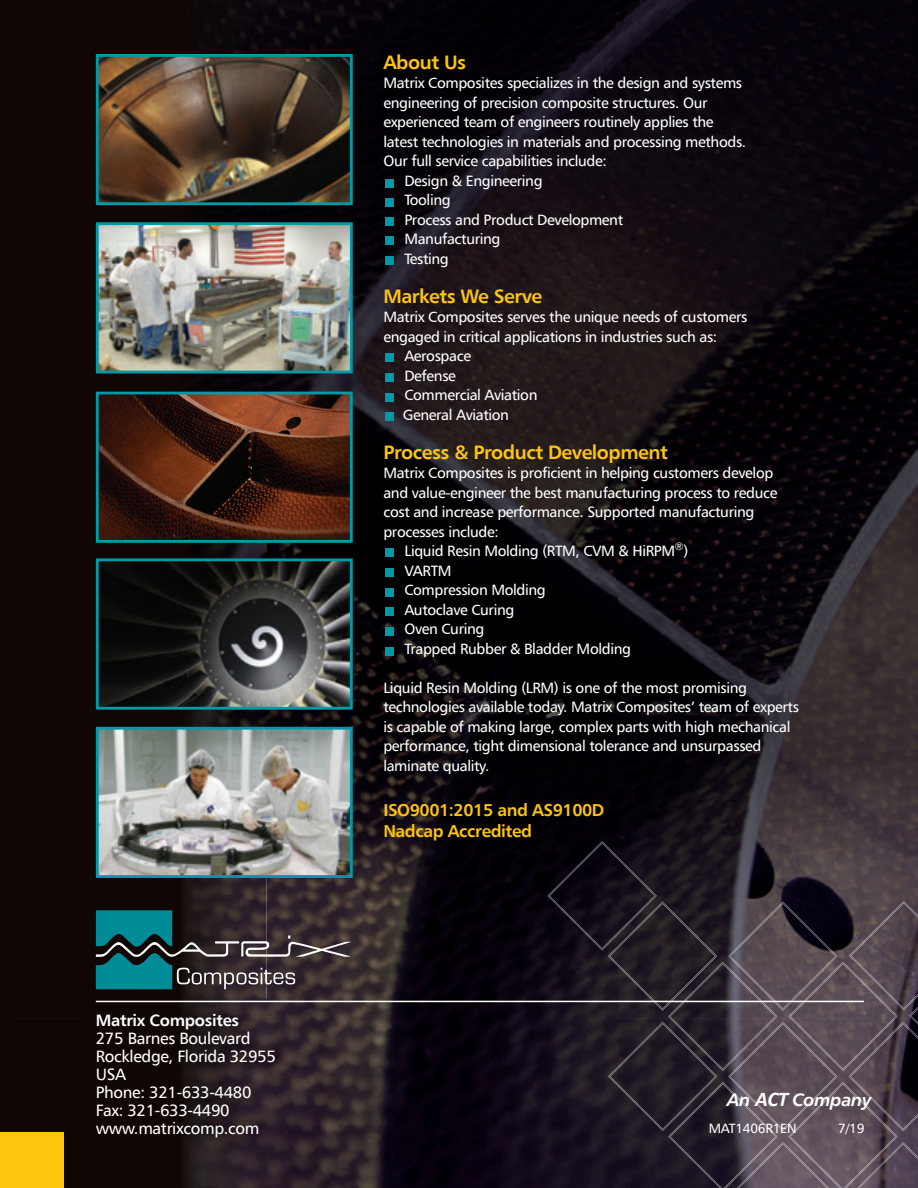
<style>
.page{position:relative;width:918px;height:1188px;background:#fff}
.page>*{position:absolute;margin:0;border:0;box-sizing:border-box;transform-origin:0 0}
.t1{font:700 19.5px "Humanist 777 BT";letter-spacing:-.025em;color:#fec50d}
.t2{font:italic 700 18px "Humanist 777 BT";letter-spacing:-.02em;color:#fff}
.t3{font:700 17.25px/21px "Humanist 777 BT";letter-spacing:-.025em;color:#fec50d}
.t4{font:16.5px/18px "Humanist 777 BT";letter-spacing:-.02em;color:#fff}
.t5{font:700 16.5px "Humanist 777 BT";letter-spacing:-.02em;color:#fff}
.t6{font:15px/19.5px "Humanist 777 BT";letter-spacing:-.025em;color:#fff}
.t7{font:13.5px "Humanist 777 BT";letter-spacing:-.02em;color:#fff}
.s1{font-family:"Calibri";font-size:21px}
</style>
<div class="page">
<img style="left:267px;top:0;width:651px;height:1188px">
<div style="left:0;top:0;width:15px;height:1133px;background:#100604"></div>
<img style="left:15px;top:0;width:252px;height:1018px">
<div style="left:15px;top:1018px;width:100px;height:170px;background:#100604"></div>
<img style="left:115px;top:1151px;width:152px;height:37px">
<div style="left:385px;top:549px;width:8px;height:8px;background:#0099a7"></div>
<div style="left:385px;top:354px;width:8px;height:8px;background:#0099a7"></div>
<div style="left:385px;top:198px;width:8px;height:8px;background:#0099a7"></div>
<div style="left:385px;top:179px;width:8px;height:8px;background:#0099a7"></div>
<div style="left:385px;top:608px;width:8px;height:8px;background:#0099a7"></div>
<div style="left:385px;top:413px;width:8px;height:8px;background:#0099a7"></div>
<div style="left:385px;top:256px;width:8px;height:8px;background:#0099a7"></div>
<div style="left:385px;top:588px;width:8px;height:8px;background:#0099a7"></div>
<div style="left:385px;top:393px;width:8px;height:8px;background:#0099a7"></div>
<div style="left:385px;top:237px;width:8px;height:8px;background:#0099a7"></div>
<div style="left:385px;top:647px;width:8px;height:8px;background:#0099a7"></div>
<div style="left:385px;top:568px;width:8px;height:9px;background:#0099a7"></div>
<div style="left:385px;top:373px;width:8px;height:9px;background:#0099a7"></div>
<div style="left:385px;top:217px;width:8px;height:9px;background:#0099a7"></div>
<div style="left:385px;top:627px;width:8px;height:9px;background:#0099a7"></div>
<img style="left:100px;top:226px;width:249px;height:143px">
<div style="left:96px;top:222px;width:257px;height:151px;border:3px solid #0099a7"></div>
<img style="left:100px;top:58px;width:249px;height:143px">
<div style="left:96px;top:54px;width:257px;height:151px;border:3px solid #0099a7"></div>
<img style="left:100px;top:396px;width:249px;height:143px">
<div style="left:96px;top:392px;width:257px;height:151px;border:3px solid #0099a7"></div>
<img style="left:548px;top:841px;width:106px;height:116px">
<img style="left:653px;top:892px;width:53px;height:283px">
<img style="left:759px;top:902px;width:54px;height:272px">
<img style="left:865px;top:901px;width:53px;height:282px">
<img style="left:706px;top:925px;width:54px;height:263px">
<img style="left:812px;top:931px;width:54px;height:64px">
<img style="left:608px;top:957px;width:46px;height:165px">
<img style="left:812px;top:1038px;width:54px;height:150px">
<div style="left:0;top:1133px;width:64px;height:55px;background:#fec50d"></div>
<img style="left:82px;top:999px;width:207px;height:152px">
<svg style="left:96px;top:910px;width:256px;height:79px;background:#334a4f"></svg>
<hr style="left:96px;top:1001px;width:768px;height:1px;background:#fff">
<img style="left:100px;top:731px;width:249px;height:143px">
<div style="left:96px;top:727px;width:257px;height:151px;border:3px solid #0099a7"></div>
<img style="left:100px;top:562px;width:249px;height:144px">
<div style="left:96px;top:558px;width:257px;height:152px;border:3px solid #0099a7"></div>
<p class="t5" style="left:96px;top:1009px;width:145px">Matrix Composites</p>
<p class="t4" style="left:96px;top:1028px;width:182px">275 Barnes Boulevard<br>Rockledge, Florida 32955<br>USA<br>Phone: 321-633-4480<br>Fax: 321-633-4490 www.matrixcomp.com</p>
<h1 class="t1" style="left:383px;top:50px;width:84px">About Us</h1>
<p class="t6" style="left:383px;top:73px;width:360px">Matrix Composites specializes in the design and systems</p>
<p class="t6" style="left:383px;top:93px;width:326px">engineering of precision composite structures. Our</p>
<p class="t6" style="left:383px;top:112px;width:332px">experienced team of engineers routinely applies the</p>
<p class="t6" style="left:383px;top:132px;width:364px">latest technologies in materials and processing methods.</p>
<p class="t6" style="left:383px;top:151px;width:225px">Our full service capabilities include:</p>
<p class="t6" style="left:404px;top:171px;width:140px">Design &amp; Engineering</p>
<p class="t6" style="left:404px;top:190px;width:48px">Tooling</p>
<p class="t6" style="left:404px;top:210px;width:220px">Process and Product Development</p>
<p class="t6" style="left:404px;top:229px;width:98px">Manufacturing</p>
<p class="t6" style="left:404px;top:249px;width:46px">Testing</p>
<h1 class="t1" style="left:383px;top:284px;width:160px">Markets We Serve</h1>
<p class="t6" style="left:383px;top:307px;width:366px">Matrix Composites serves the unique needs of customers</p>
<p class="t6" style="left:383px;top:327px;width:335px">engaged in critical applications in industries such as:</p>
<p class="t6" style="left:404px;top:346px;width:68px">Aerospace</p>
<p class="t6" style="left:404px;top:366px;width:53px">Defense</p>
<p class="t6" style="left:404px;top:385px;width:135px">Commercial Aviation</p>
<p class="t6" style="left:403px;top:405px;width:108px">General Aviation</p>
<h1 class="t1" style="left:383px;top:440px;width:286px">Process &amp; Product Development</h1>
<p class="t6" style="left:383px;top:463px;width:392px">Matrix Composites is proficient in helping customers develop</p>
<p class="t6" style="left:383px;top:483px;width:396px">and value-engineer the best manufacturing process to reduce</p>
<p class="t6" style="left:383px;top:502px;width:373px">cost and increase performance. Supported manufacturing</p>
<p class="t6" style="left:383px;top:522px;width:117px">processes include:</p>
<p class="t6" style="left:404px;top:541px;width:285px">Liquid Resin Molding (RTM, CVM &amp; HiRPM<sup>®</sup>)</p>
<p class="t6" style="left:404px;top:561px;width:49px">VARTM</p>
<p class="t6" style="left:404px;top:580px;width:143px">Compression Molding</p>
<p class="t6" style="left:404px;top:600px;width:111px">Autoclave Curing</p>
<p class="t6" style="left:404px;top:619px;width:82px">Oven Curing</p>
<p class="t6" style="left:404px;top:639px;width:228px">Trapped Rubber &amp; Bladder Molding</p>
<p class="t6" style="left:383px;top:678px;width:417px">Liquid Resin Molding (LRM) is one of the most promising technologies available today. Matrix Composites’ team of experts is capable of making large, complex parts with high mechanical performance, tight dimensional tolerance and unsurpassed laminate quality.</p>
<p class="t3" style="left:383px;top:799px;width:223px">ISO9001:2015 and AS9100D<br>Nadcap Accredited</p>
<p class="t2" style="left:727px;top:1088px;width:147px">An <span class="s1">ACT</span> Company</p>
<p class="t7" style="left:709px;top:1120px;width:90px">MAT1406R1EN</p>
<p class="t7" style="left:838px;top:1120px;width:28px">7/19</p>
</div>
